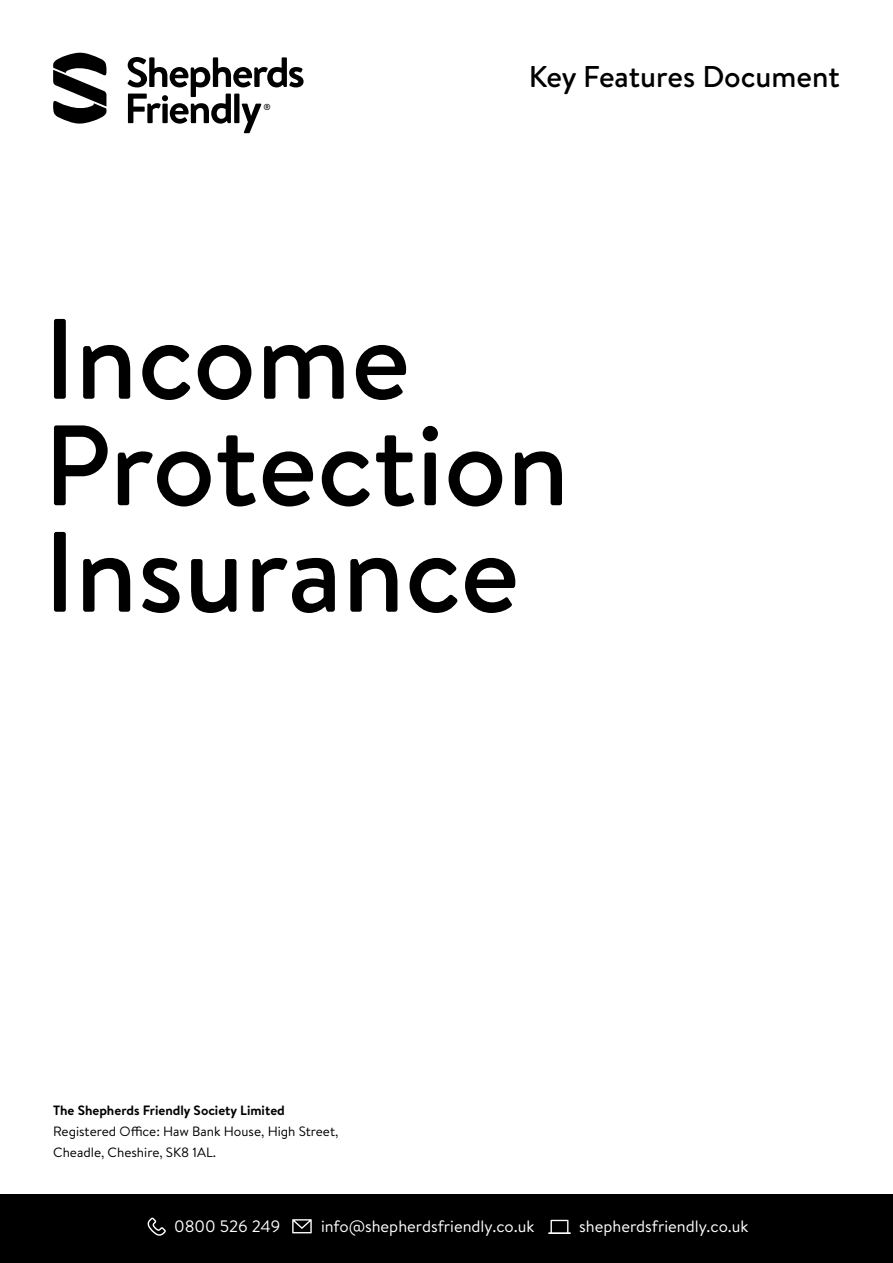
<style>
.page{position:relative;width:893px;height:1263px;background:#fff}
.page>*{position:absolute;margin:0;border:0;box-sizing:border-box;transform-origin:0 0}
.t1{font:500 114px/106.5px "Brandon Text";color:#000}
.t2{font:500 30px "Brandon Text";color:#000}
.t3{font:16.5px "Brandon Text";color:#fff}
.t4{font:13.5px/21px "Brandon Text";color:#000}
.t5{font:700 13.5px "Brandon Text";color:#000}
.t6{font:500 8.7px "Brandon Text";color:#000}
</style>
<div class="page">
<div style="left:0;top:1195px;width:893px;height:68px;background:#000"></div>
<svg style="left:292px;top:1219px;width:20px;height:14px"></svg>
<svg style="left:548px;top:1220px;width:23px;height:14px"></svg>
<svg style="left:147px;top:1217px;width:19px;height:19px"></svg>
<svg style="left:53px;top:53px;width:54px;height:71px"></svg>
<svg style="left:127px;top:57px;width:177px;height:76px"></svg>
<p class="t6" style="left:263px;top:101px;width:9px">®</p>
<h2 class="t2" style="left:529px;top:56px;width:313px">Key Features Document</h2>
<h1 class="t1" style="left:44px;top:304px;width:527px">Income<br>Protection<br>Insurance</h1>
<p class="t5" style="left:53px;top:1100px;width:233px">The Shepherds Friendly Society Limited</p>
<p class="t4" style="left:53px;top:1120px;width:287px">Registered Office: Haw Bank House, High Street,<br>Cheadle, Cheshire, SK8 1AL.</p>
<p class="t3" style="left:174px;top:1215px;width:108px">0800 526 249</p>
<p class="t3" style="left:321px;top:1215px;width:215px">info@shepherdsfriendly.co.uk</p>
<p class="t3" style="left:579px;top:1215px;width:171px">shepherdsfriendly.co.uk</p>
</div>
